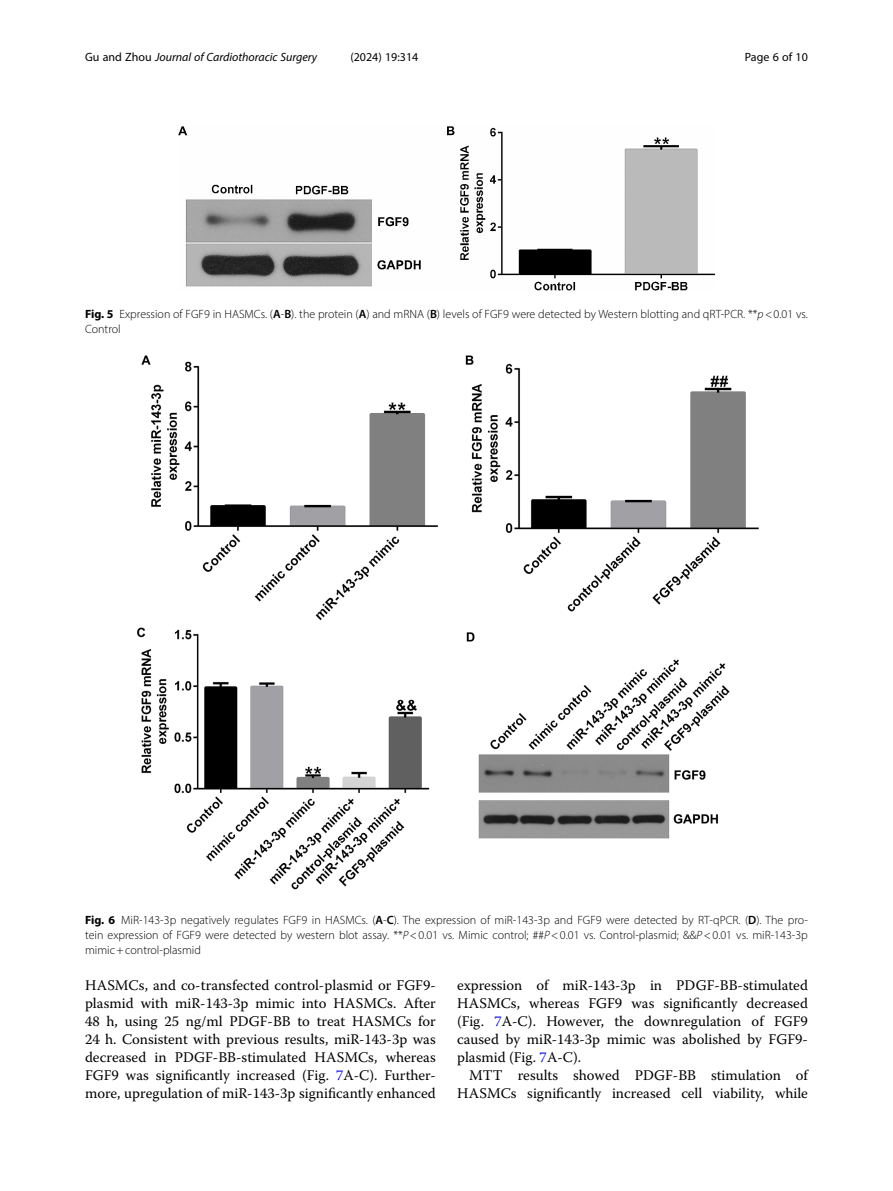
<style>
.page{position:relative;width:893px;height:1191px;background:#fff}
.page>*{position:absolute;margin:0;border:0;box-sizing:border-box;transform-origin:0 0}
.Body_Text{font:14.7px/18px "Warnock Pro";color:#000;text-align:justify}
.Body_Text_Indent{font:14.7px/18px "Warnock Pro";color:#000;text-align:right}
.Figure_Caption{font:300 12px/15px "Myriad Pro";color:#000;text-align:justify}
.t1{font:italic 12px "Myriad Pro";color:#000}
.t2{font:12px "Myriad Pro";color:#000}
.s1{font-style:normal}
.s2{font-weight:700}
.s3{font-weight:600}
.s4{font-style:italic}
.s5{color:#00f}
</style>
<div class="page">
<img style="left:137px;top:355px;width:622px;height:535px">
<img style="left:178px;top:126px;width:536px;height:165px">
<p class="t1" style="left:85px;top:50px;width:234px"><span class="s1">Gu and Zhou</span> Journal of Cardiothoracic Surgery</p>
<p class="t2" style="left:350px;top:50px;width:70px">(2024) 19:314</p>
<p class="t2" style="left:745px;top:50px;width:65px">Page 6 of 10</p>
<p class="Figure_Caption" style="left:85px;top:306px;width:724px"><span class="s2">Fig. 5</span> Expression of FGF9 in HASMCs. (<span class="s3">A</span>-<span class="s3">B</span>). the protein (<span class="s3">A</span>) and mRNA (<span class="s3">B</span>) levels of FGF9 were detected by Western blotting and qRT-PCR. **<span class="s4">p</span>&lt;0.01 vs.<br>Control</p>
<p class="Figure_Caption" style="left:85px;top:912px;width:724px"><span class="s2">Fig. 6</span> MiR-143-3p negatively regulates FGF9 in HASMCs. (<span class="s3">A</span>-<span class="s3">C</span>). The expression of miR-143-3p and FGF9 were detected by RT-qPCR. (<span class="s3">D</span>). The pro&shy;tein expression of FGF9 were detected by western blot assay. **<span class="s4">P</span>&lt;0.01 vs. Mimic control; ##<span class="s4">P</span>&lt;0.01 vs. Control-plasmid; &amp;&amp;<span class="s4">P</span>&lt;0.01 vs. miR-143-3p mimic+control-plasmid</p>
<p class="Body_Text" style="left:85px;top:976px;width:352px">HASMCs, and co-transfected control-plasmid or FGF9- plasmid with miR-143-3p mimic into HASMCs. After 48 h, using 25 ng/ml PDGF-BB to treat HASMCs for 24 h. Consistent with previous results, miR-143-3p was decreased in PDGF-BB-stimulated HASMCs, whereas FGF9 was significantly increased (Fig. <span class="s5">7</span>A-C). Further&shy;more, upregulation of miR-143-3p significantly enhanced</p>
<p class="Body_Text" style="left:457px;top:976px;width:352px">expression of miR-143-3p in PDGF-BB-stimulated HASMCs, whereas FGF9 was significantly decreased (Fig. <span class="s5">7</span>A-C). However, the downregulation of FGF9 caused by miR-143-3p mimic was abolished by FGF9- plasmid (Fig. <span class="s5">7</span>A-C).</p>
<p class="Body_Text_Indent" style="left:457px;top:1066px;width:352px">MTT results showed PDGF-BB stimulation of<br>HASMCs significantly increased cell viability, while</p>
</div>
